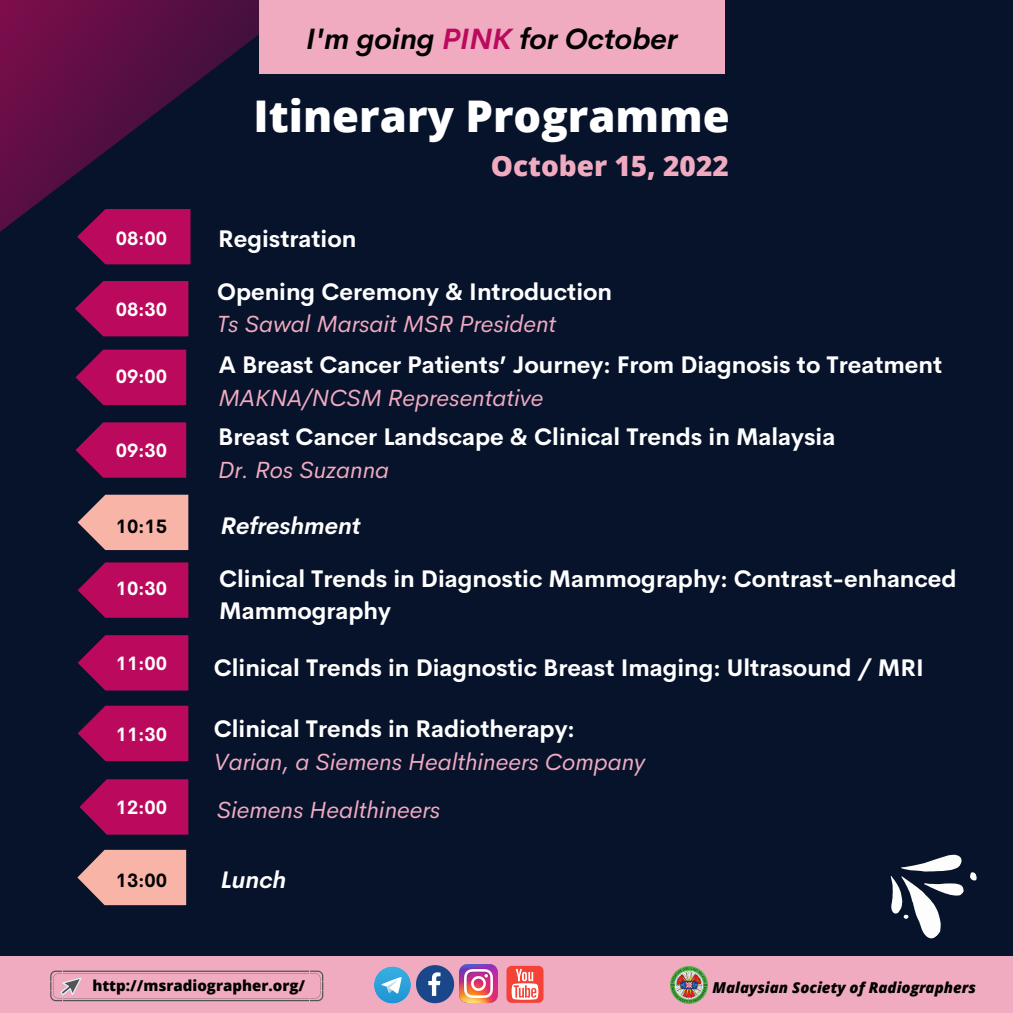
<style>
.page{position:relative;width:1013px;height:1013px;background:#fff}
.page>*{position:absolute;margin:0;border:0;box-sizing:border-box;transform-origin:0 0}
.t1{font:800 43.62px "Open Sans";color:#fff}
.t2{font:italic 700 28.88px "Cerebri Sans";color:#000}
.t3{font:800 28px "Open Sans";color:#f0abc1}
.t4{font:700 23.5px/32.1px "Cerebri Sans";color:#fff}
.t5{font:italic 23.5px "Cerebri Sans";color:#f0abc1}
.t6{font:italic 700 23.5px "Cerebri Sans";color:#fff}
.t7{font:700 19px "Cerebri Sans";color:#fffffe}
.t8{font:700 19px "Cerebri Sans";color:#000}
.t9{font:italic 800 15px "Open Sans";color:#000}
.t10{font:800 15px "Open Sans";color:#000}
.s1{color:#bb0a5d}
</style>
<div class="page">
<div style="left:0;top:0;width:1012px;height:956px;background:#07132b"></div>
<div style="left:259px;top:0;width:465px;height:74px;background:#f0abc1"></div>
<div style="left:0;top:956px;width:1012px;height:56px;background:#f0abc1"></div>
<img style="left:670px;top:966px;width:37px;height:37px">
<svg style="left:50px;top:970px;width:273px;height:31px"></svg>
<svg style="left:416px;top:965px;width:38px;height:38px"></svg>
<img style="left:459px;top:964px;width:38px;height:38px">
<svg style="left:374px;top:966px;width:37px;height:37px"></svg>
<svg style="left:381px;top:976px;width:20px;height:17px"></svg>
<div style="left:506px;top:965px;width:37px;height:37px;background:#f44336;border-radius:5px"></div>
<svg style="left:511px;top:968px;width:27px;height:31px"></svg>
<svg style="left:77px;top:209px;width:113px;height:55px;background:#a40b56"></svg>
<svg style="left:75px;top:281px;width:113px;height:55px;background:#a40b56"></svg>
<svg style="left:75px;top:349px;width:111px;height:56px;background:#a10b55"></svg>
<svg style="left:78px;top:494px;width:110px;height:56px;background:#d69e96"></svg>
<svg style="left:78px;top:562px;width:110px;height:55px;background:#a30b56"></svg>
<svg style="left:78px;top:635px;width:110px;height:55px;background:#a40b56"></svg>
<svg style="left:78px;top:705px;width:110px;height:56px;background:#a20b56"></svg>
<svg style="left:77px;top:849px;width:109px;height:56px;background:#d59d95"></svg>
<svg style="left:80px;top:779px;width:108px;height:55px;background:#a40b56"></svg>
<svg style="left:0;top:72px;width:12px;height:36px"></svg>
<svg style="left:874px;top:834px;width:104px;height:107px"></svg>
<svg style="left:75px;top:422px;width:111px;height:55px;background:#a20b56"></svg>
<p class="t2" style="left:306px;top:20px;width:372px">I'm going <span class="s1">PINK</span> for October</p>
<h1 class="t1" style="left:253px;top:85px;width:478px">Itinerary Programme</h1>
<p class="t7" style="left:116px;top:226px;width:53px">08:00</p>
<p class="t7" style="left:116px;top:297px;width:53px">08:30</p>
<p class="t7" style="left:116px;top:364px;width:53px">09:00</p>
<p class="t7" style="left:116px;top:438px;width:53px">09:30</p>
<p class="t8" style="left:116px;top:514px;width:53px">10:15</p>
<p class="t7" style="left:116px;top:576px;width:53px">10:30</p>
<p class="t7" style="left:116px;top:651px;width:53px">11:00</p>
<p class="t3" style="left:491px;top:146px;width:239px">October 15, 2022</p>
<p class="t4" style="left:218px;top:223px;width:140px">Registration</p>
<p class="t4" style="left:217px;top:275px;width:397px">Opening Ceremony &amp; Introduction</p>
<p class="t5" style="left:217px;top:309px;width:341px">Ts Sawal Marsait MSR President</p>
<p class="t4" style="left:219px;top:348px;width:725px">A Breast Cancer Patients’ Journey: From Diagnosis to Treatment</p>
<p class="t5" style="left:219px;top:382px;width:326px">MAKNA/NCSM Representative</p>
<p class="t4" style="left:218px;top:421px;width:618px">Breast Cancer Landscape &amp; Clinical Trends in Malaysia</p>
<p class="t5" style="left:218px;top:454px;width:172px">Dr. Ros Suzanna</p>
<p class="t6" style="left:221px;top:510px;width:141px">Refreshment</p>
<p class="t4" style="left:219px;top:562px;width:739px">Clinical Trends in Diagnostic Mammography: Contrast-enhanced<br>Mammography</p>
<p class="t4" style="left:214px;top:651px;width:711px">Clinical Trends in Diagnostic Breast Imaging: Ultrasound / MRI</p>
<p class="t7" style="left:116px;top:722px;width:53px">11:30</p>
<p class="t4" style="left:214px;top:712px;width:362px">Clinical Trends in Radiotherapy:</p>
<p class="t5" style="left:214px;top:746px;width:433px">Varian, a Siemens Healthineers Company</p>
<p class="t7" style="left:116px;top:794px;width:53px">12:00</p>
<p class="t5" style="left:217px;top:794px;width:225px">Siemens Healthineers</p>
<p class="t8" style="left:116px;top:867px;width:53px">13:00</p>
<p class="t6" style="left:221px;top:864px;width:67px">Lunch</p>
<p class="t10" style="left:92px;top:975px;width:214px">http://msradiographer.org/</p>
<p class="t9" style="left:712px;top:977px;width:265px">Malaysian Society of Radiographers</p>
</div>
